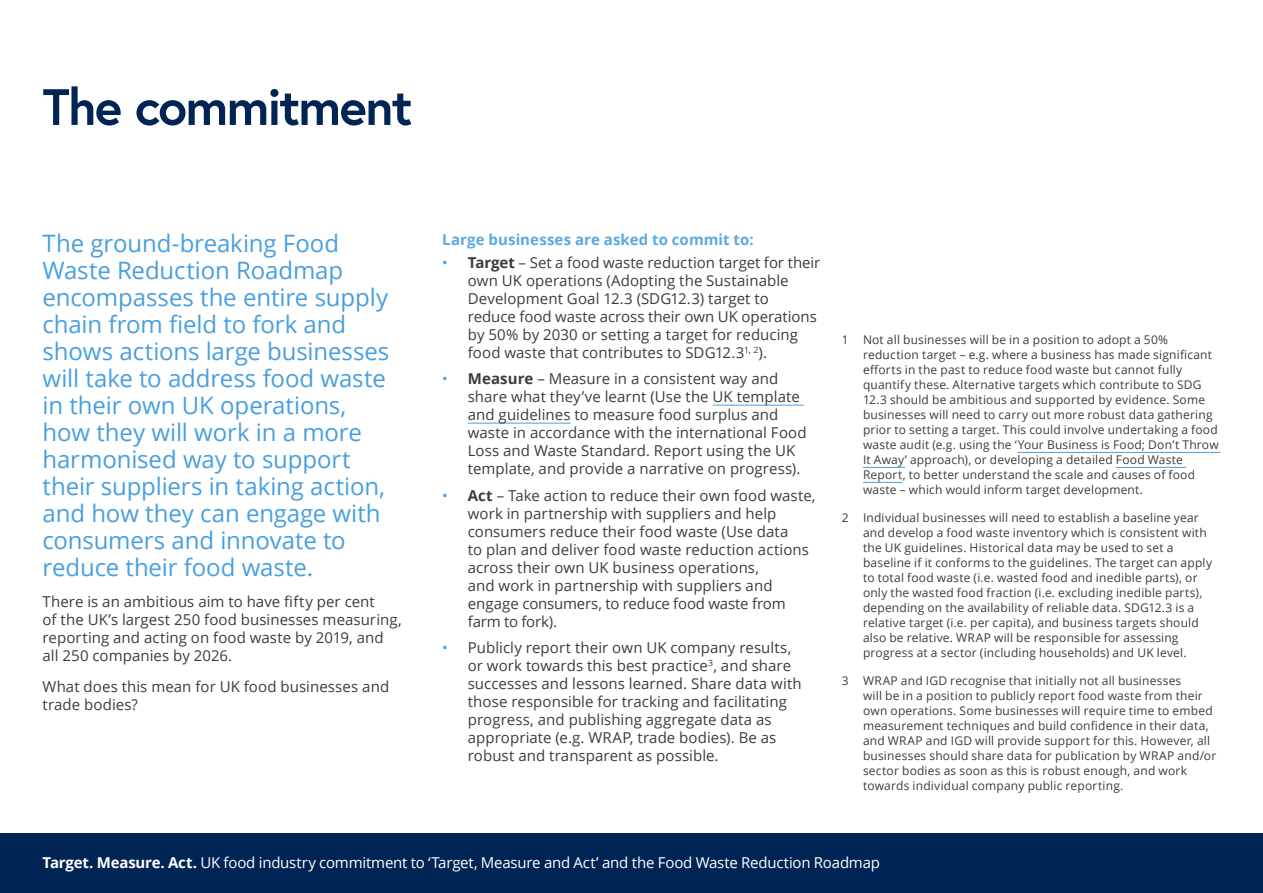
<style>
.page{position:relative;width:1263px;height:893px;background:#fff}
.page>*{position:absolute;margin:0;border:0;box-sizing:border-box;transform-origin:0 0}
.t1{font:700 51px "Europa";letter-spacing:-.035em;color:#002554}
.t2{font:24px/27px "Open Sans";letter-spacing:-.005em;color:#489fdf}
.t3{font:15px/18px "Open Sans";letter-spacing:.005em;color:#3c3c3b}
.t4{font:15px "Open Sans";letter-spacing:-.015em;color:#fff}
.t5{font:700 15px "Open Sans";letter-spacing:.005em;color:#5aa9e2}
.t6{font:12px/15px "Open Sans";letter-spacing:.015em;color:#3c3c3b}
.s1{color:#489fdf}
.s2{font-weight:700}
</style>
<div class="page">
<div style="left:0;top:833px;width:1263px;height:60px;background:#002554"></div>
<hr style="left:713px;top:405px;width:91px;height:1px;background:#489fdf">
<hr style="left:468px;top:423px;width:103px;height:1px;background:#489fdf">
<hr style="left:1018px;top:452px;width:202px;height:1px;background:#489fdf">
<hr style="left:863px;top:467px;width:42px;height:1px;background:#489fdf">
<hr style="left:1116px;top:467px;width:70px;height:1px;background:#489fdf">
<hr style="left:863px;top:482px;width:40px;height:1px;background:#489fdf">
<h1 class="t1" style="left:43px;top:72px;width:372px">The commitment</h1>
<p class="t2" style="left:43px;top:229px;width:348px">The ground-breaking Food<br>Waste Reduction Roadmap encompasses the entire supply chain from field to fork and shows actions large businesses will take to address food waste in their own UK operations, how they will work in a more harmonised way to support their suppliers in taking action, and how they can engage with consumers and innovate to reduce their food waste.</p>
<p class="t3" style="left:43px;top:592px;width:361px">There is an ambitious aim to have fifty per cent<br>of the UK’s largest 250 food businesses measuring, reporting and acting on food waste by 2019, and all 250 companies by 2026.</p>
<p class="t3" style="left:43px;top:677px;width:348px">What does this mean for UK food businesses and trade bodies?</p>
<p class="t5" style="left:442px;top:229px;width:313px">Large businesses are asked to commit to:</p>
<p class="t3" style="left:468px;top:253px;width:354px;text-indent:-26px"><span class="s1">•</span> <span class="s2">Target</span> – Set a food waste reduction target for their own UK operations (Adopting the Sustainable Development Goal 12.3 (SDG12.3) target to reduce food waste across their own UK operations by 50% by 2030 or setting a target for reducing food waste that contributes to SDG12.3<sup>1,</sup> <sup>2</sup>).</p>
<p class="t3" style="left:468px;top:369px;width:340px;text-indent:-26px"><span class="s1">•</span> <span class="s2">Measure</span> – Measure in a consistent way and share what they’ve learnt (Use the UK template and guidelines to measure food surplus and waste in accordance with the international Food Loss and Waste Standard. Report using the UK template, and provide a narrative on progress).</p>
<p class="t3" style="left:468px;top:486px;width:349px;text-indent:-26px"><span class="s1">•</span> <span class="s2">Act</span> – Take action to reduce their own food waste, work in partnership with suppliers and help consumers reduce their food waste (Use data<br>to plan and deliver food waste reduction actions across their own UK business operations,<br>and work in partnership with suppliers and engage consumers, to reduce food waste from farm to fork).</p>
<p class="t3" style="left:468px;top:638px;width:335px;text-indent:-26px"><span class="s1">•</span> Publicly report their own UK company results, or work towards this best practice<sup>3</sup>, and share successes and lessons learned. Share data with those responsible for tracking and facilitating progress, and publishing aggregate data as appropriate (e.g. WRAP, trade bodies). Be as robust and transparent as possible.</p>
<p class="t6" style="left:863px;top:332px;width:357px;text-indent:-21px">1 Not all businesses will be in a position to adopt a 50% reduction target – e.g. where a business has made significant efforts in the past to reduce food waste but cannot fully quantify these. Alternative targets which contribute to SDG 12.3 should be ambitious and supported by evidence. Some businesses will need to carry out more robust data gathering prior to setting a target. This could involve undertaking a food waste audit (e.g. using the ‘Your Business is Food; Don’t Throw It Away’ approach), or developing a detailed Food Waste Report, to better understand the scale and causes of food waste – which would inform target development.</p>
<p class="t6" style="left:863px;top:510px;width:351px;text-indent:-21px">2 Individual businesses will need to establish a baseline year and develop a food waste inventory which is consistent with the UK guidelines. Historical data may be used to set a baseline if it conforms to the guidelines. The target can apply to total food waste (i.e. wasted food and inedible parts), or only the wasted food fraction (i.e. excluding inedible parts), depending on the availability of reliable data. SDG12.3 is a relative target (i.e. per capita), and business targets should also be relative. WRAP will be responsible for assessing progress at a sector (including households) and UK level.</p>
<p class="t6" style="left:863px;top:673px;width:355px;text-indent:-21px">3 WRAP and IGD recognise that initially not all businesses<br>will be in a position to publicly report food waste from their own operations. Some businesses will require time to embed measurement techniques and build confidence in their data, and WRAP and IGD will provide support for this. However, all businesses should share data for publication by WRAP and/or sector bodies as soon as this is robust enough, and work towards individual company public reporting.</p>
<p class="t4" style="left:43px;top:853px;width:839px"><span class="s2">Target. Measure. Act.</span> UK food industry commitment to ‘Target, Measure and Act’ and the Food Waste Reduction Roadmap</p>
</div>
